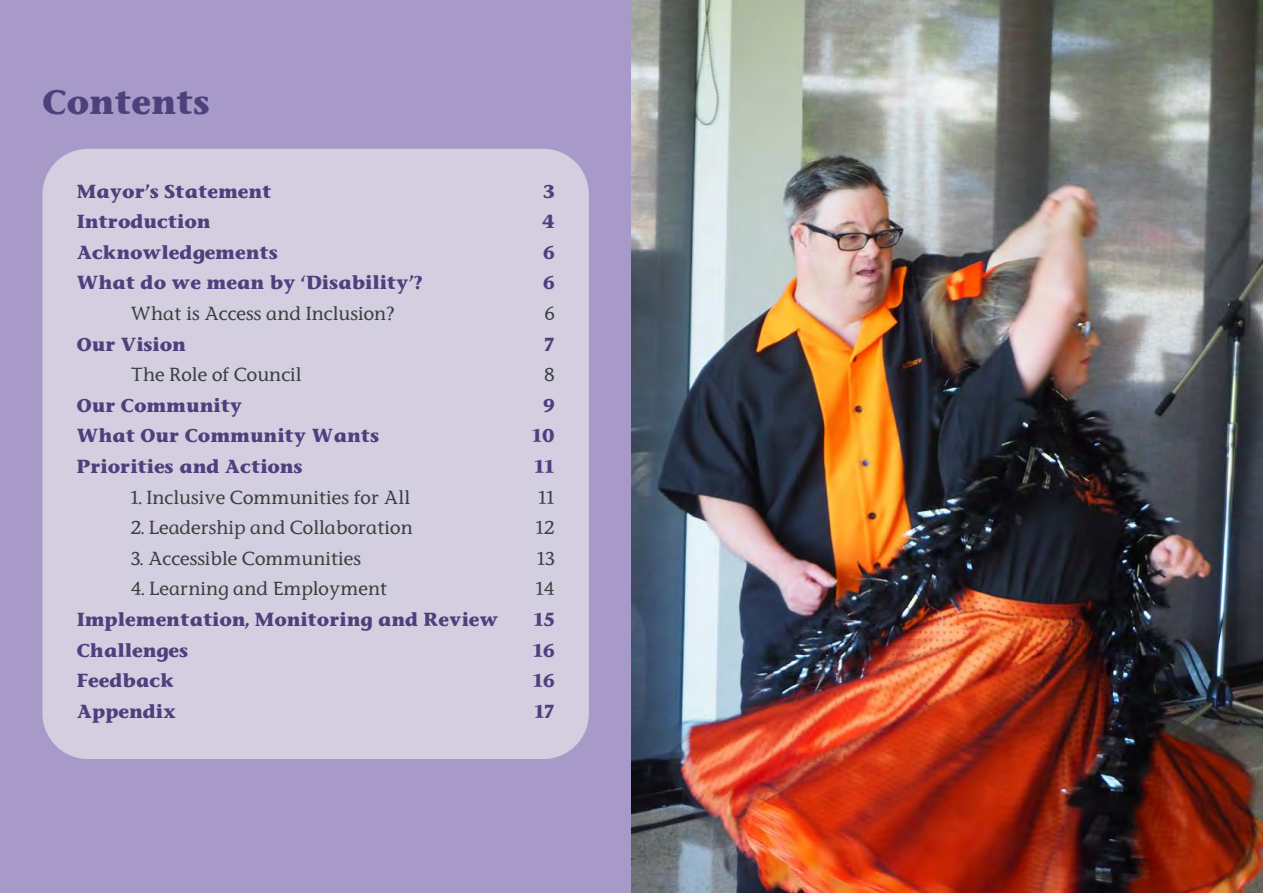
<style>
.page{position:relative;width:1263px;height:893px;background:#fff}
.page>*{position:absolute;margin:0;border:0;box-sizing:border-box;transform-origin:0 0}
.t1{font:700 33px "Stone Inf";color:#4c407d}
.t2{font:700 18px "Stone Inf";color:#4c407d}
.t3{font:500 18px "Stone Inf";color:#3e3e3f}
</style>
<div class="page">
<div style="left:0;top:0;width:647px;height:893px;background:#a89ac8"></div>
<img style="left:631px;top:0;width:632px;height:893px">
<div style="left:42px;top:149px;width:547px;height:610px;background:#d3cee0;border-radius:45px"></div>
<h1 class="t1" style="left:42px;top:80px;width:169px">Contents</h1>
<p class="t2" style="left:77px;top:179px;width:196px">Mayor’s Statement</p>
<p class="t2" style="left:543px;top:179px;width:13px">3</p>
<p class="t2" style="left:77px;top:210px;width:135px">Introduction</p>
<p class="t2" style="left:542px;top:210px;width:14px">4</p>
<p class="t2" style="left:77px;top:241px;width:203px">Acknowledgements</p>
<p class="t2" style="left:543px;top:241px;width:13px">6</p>
<p class="t2" style="left:77px;top:271px;width:347px">What do we mean by ‘Disability’?</p>
<p class="t2" style="left:543px;top:271px;width:13px">6</p>
<p class="t3" style="left:131px;top:302px;width:265px">What is Access and Inclusion?</p>
<p class="t3" style="left:545px;top:302px;width:11px">6</p>
<p class="t2" style="left:77px;top:332px;width:111px">Our Vision</p>
<p class="t2" style="left:545px;top:332px;width:12px">7</p>
<p class="t3" style="left:131px;top:363px;width:172px">The Role of Council</p>
<p class="t3" style="left:544px;top:363px;width:12px">8</p>
<p class="t2" style="left:77px;top:394px;width:167px">Our Community</p>
<p class="t2" style="left:543px;top:394px;width:13px">9</p>
<p class="t2" style="left:77px;top:424px;width:304px">What Our Community Wants</p>
<p class="t2" style="left:532px;top:424px;width:24px">10</p>
<p class="t2" style="left:77px;top:455px;width:227px">Priorities and Actions</p>
<p class="t2" style="left:535px;top:455px;width:21px">11</p>
<p class="t3" style="left:131px;top:486px;width:281px">1. Inclusive Communities for All</p>
<p class="t3" style="left:538px;top:486px;width:18px">11</p>
<p class="t3" style="left:131px;top:516px;width:284px">2. Leadership and Collaboration</p>
<p class="t3" style="left:536px;top:516px;width:20px">12</p>
<p class="t3" style="left:131px;top:547px;width:232px">3. Accessible Communities</p>
<p class="t3" style="left:537px;top:547px;width:19px">13</p>
<p class="t3" style="left:131px;top:577px;width:258px">4. Learning and Employment</p>
<p class="t3" style="left:536px;top:577px;width:20px">14</p>
<p class="t2" style="left:77px;top:608px;width:423px">Implementation, Monitoring and Review</p>
<p class="t2" style="left:534px;top:608px;width:22px">15</p>
<p class="t2" style="left:77px;top:638px;width:113px">Challenges</p>
<p class="t2" style="left:533px;top:638px;width:23px">16</p>
<p class="t2" style="left:77px;top:669px;width:99px">Feedback</p>
<p class="t2" style="left:533px;top:669px;width:23px">16</p>
<p class="t2" style="left:77px;top:700px;width:101px">Appendix</p>
<p class="t2" style="left:535px;top:700px;width:21px">17</p>
</div>
